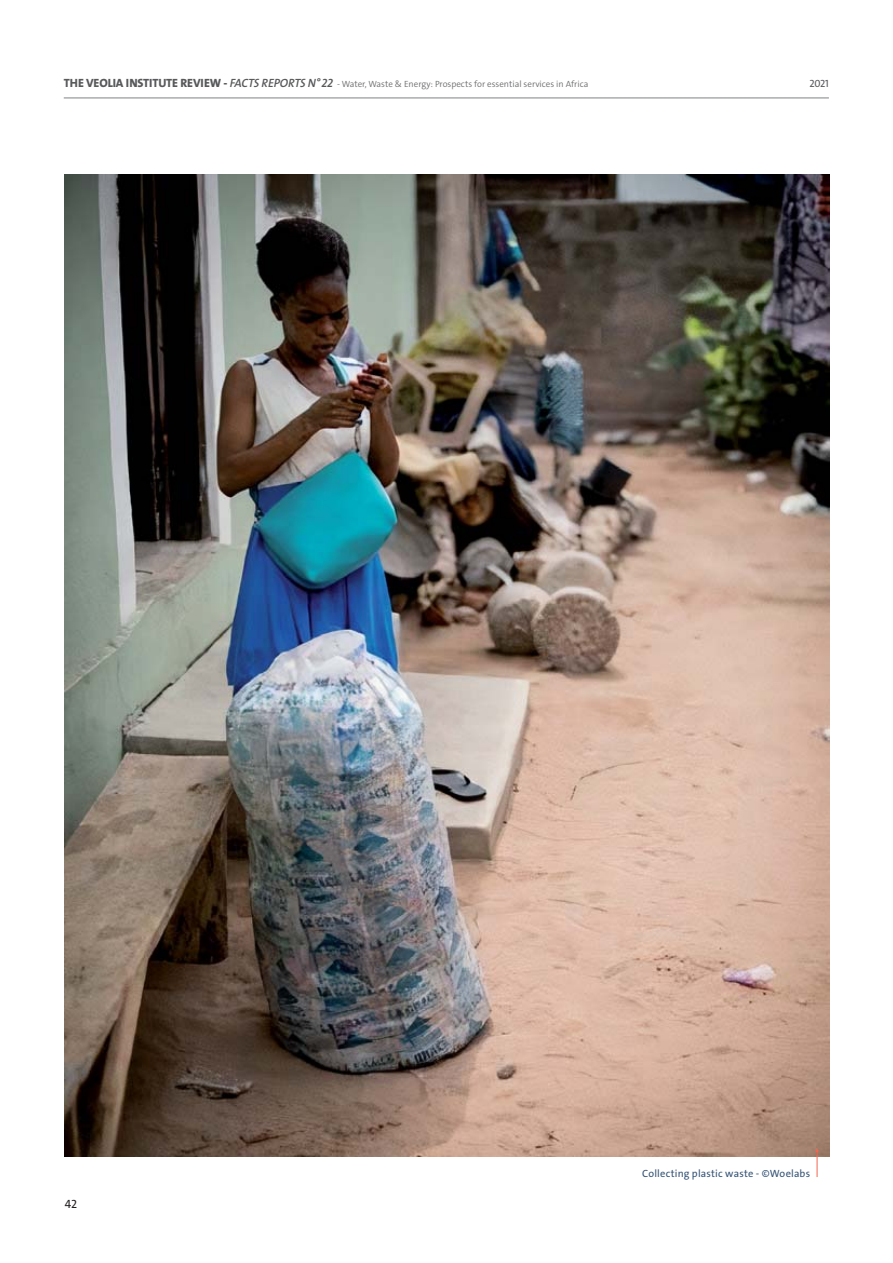
<style>
.page{position:relative;width:893px;height:1263px;background:#fff}
.page>*{position:absolute;margin:0;border:0;box-sizing:border-box;transform-origin:0 0}
.t1{font:12px "The Sans Veolia W5 Pla";color:#231f20}
.t2{font:10.5px "The Sans Veolia W5 Pla";letter-spacing:.015em;color:#345275}
.t3{font:10.5px "The Sans Veolia W5 Pla";color:#58595b}
.t4{font:9px "The Sans Veolia W4 Se Lig";color:#6d6e70}
.s1{font-family:"The Sans Veolia W8 Ex Bld";font-size:12px;color:#58595b}
.s2{font-family:"The Sans Veolia W6 Se Bld It";font-size:12px;color:#58595b}
</style>
<div class="page">
<img style="left:65px;top:174px;width:764px;height:983px">
<svg style="left:816px;top:1149px;width:3px;height:28px"></svg>
<hr style="left:64px;top:98px;width:765px;height:1px;background:#808285">
<p class="t4" style="left:64px;top:79px;width:526px"><span class="s1">THE VEOLIA INSTITUTE REVIEW -</span> <span class="s2">FACTS REPORTS N° 22</span> - Water, Waste &amp; Energy: Prospects for essential services in Africa</p>
<p class="t3" style="left:810px;top:78px;width:21px">2021</p>
<h1 class="t1" style="left:65px;top:1198px;width:14px">42</h1>
<p class="t2" style="left:642px;top:1168px;width:170px">Collecting plastic waste - ©Woelabs</p>
</div>
